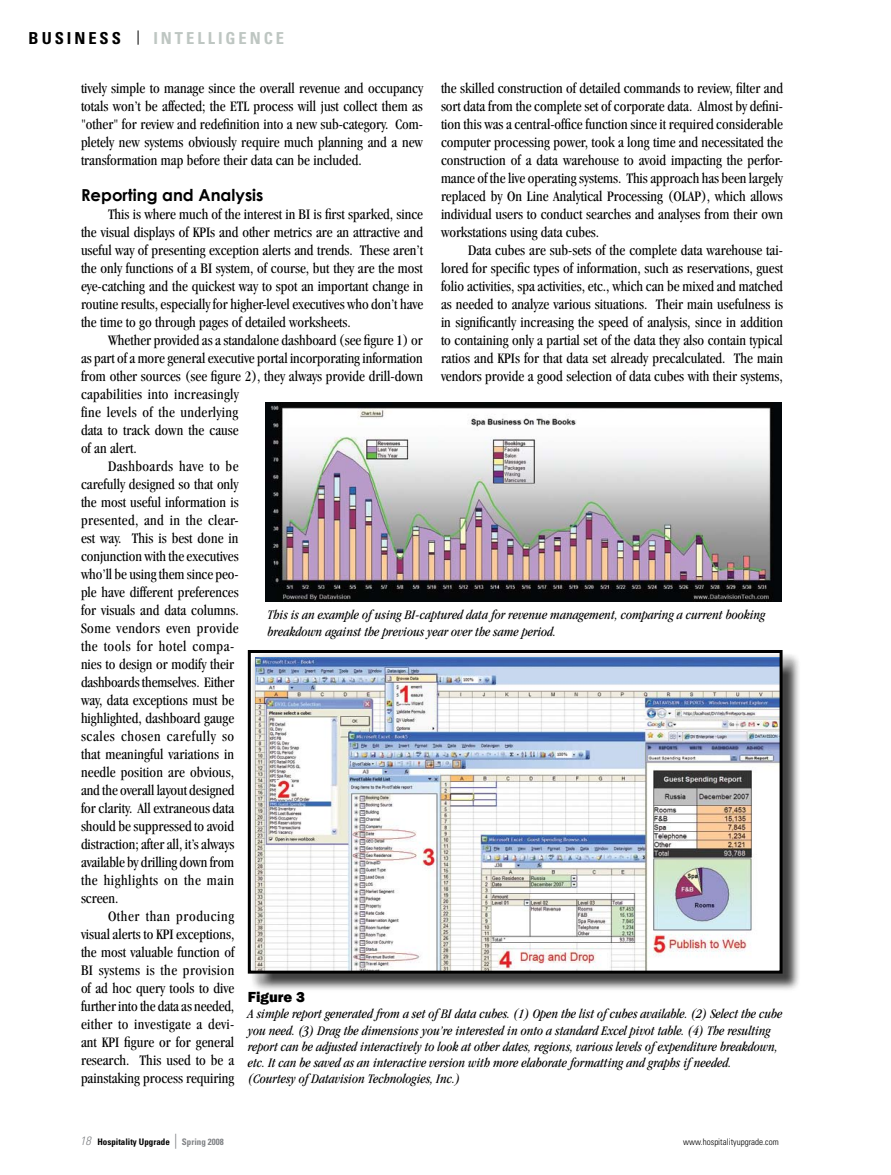
<style>
.page{position:relative;width:891px;height:1175px;background:#fff}
.page>*{position:absolute;margin:0;border:0;box-sizing:border-box;transform-origin:0 0}
.t1{font:700 16.5px "Century Gothic";color:#000}
.t2{font:700 condensed 16.5px "Univers";letter-spacing:.18em;color:#bec6c2}
.t3{font:700 condensed 16.5px "Univers";letter-spacing:.18em;color:#000}
.t4{font:condensed 15px/18px "Garamond";color:#000;text-align:justify}
.t5{font:condensed 15px "Garamond";letter-spacing:.02em;color:#000}
.t6{font:condensed 15px "Garamond";letter-spacing:.025em;color:#000}
.t7{font:condensed 15px "Garamond";letter-spacing:.035em;color:#000}
.t8{font:condensed 15px "Garamond";letter-spacing:.04em;color:#000}
.t9{font:condensed 15px "Garamond";letter-spacing:.03em;color:#000}
.t10{font:800 15px "Franklin Gothic";color:#000}
.t11{font:italic condensed 13.5px/16.2px "Garamond";color:#000}
.t12{font:700 condensed 9px "Univers";color:#000}
.t13{font:300 condensed 9px "Univers";color:#000}
.s1{font-weight:300;font-style:italic;font-size:12px;color:#808285}
.s2{font-weight:300;font-size:15px;color:#808285}
.s3{color:#808285}
</style>
<div class="page">
<img style="left:266px;top:402px;width:515px;height:199px">
<div style="left:250px;top:652px;width:557px;height:346px;background:#000;opacity:.75"></div>
<img style="left:256px;top:657px;width:523px;height:312px">
<div style="left:248px;top:650px;width:535px;height:323px;border:3px solid #000"></div>
<svg style="left:138px;top:30px;width:1px;height:15px"></svg>
<p class="t3" style="left:29px;top:28px;width:82px">BUS INESS</p>
<p class="t2" style="left:153px;top:28px;width:132px">I NTELLIGENCE</p>
<p class="t4" style="left:81px;top:79px;width:344px">tively simple to manage since the overall revenue and occupancy totals won’t be affected; the ETL process will just collect them as "other" for review and redefinition into a new sub-category. Com&shy;pletely new systems obviously require much planning and a new transformation map before their data can be included.</p>
<p class="t1" style="left:81px;top:182px;width:184px">Reporting and Analysis</p>
<p class="t4" style="left:81px;top:205px;width:344px;text-indent:27px">This is where much of the interest in BI is first sparked, since the visual displays of KPIs and other metrics are an attractive and useful way of presenting exception alerts and trends. These aren’t the only functions of a BI system, of course, but they are the most eye-catching and the quickest way to spot an important change in routine results, especially for higher-level executives who don’t have the time to go through pages of detailed worksheets.</p>
<p class="t4" style="left:108px;top:331px;width:316px">Whether provided as a standalone dashboard (see figure 1) or</p>
<p class="t4" style="left:81px;top:349px;width:343px">as part of a more general executive portal incorporating information</p>
<p class="t4" style="left:81px;top:367px;width:344px">from other sources (see figure 2), they always provide drill-down</p>
<p class="t5" style="left:81px;top:386px;width:159px">capabilities into increasingly</p>
<p class="t5" style="left:81px;top:404px;width:159px">fine levels of the underlying</p>
<p class="t4" style="left:81px;top:421px;width:159px">data to track down the cause</p>
<p class="t4" style="left:81px;top:439px;width:57px">of an alert.</p>
<p class="t6" style="left:108px;top:458px;width:132px">Dashboards have to be</p>
<p class="t4" style="left:81px;top:475px;width:159px">carefully designed so that only</p>
<p class="t4" style="left:81px;top:493px;width:159px">the most useful information is</p>
<p class="t6" style="left:81px;top:512px;width:159px">presented, and in the clear-</p>
<p class="t4" style="left:81px;top:529px;width:159px">est way. This is best done in</p>
<p class="t4" style="left:81px;top:547px;width:159px">conjunction with the executives</p>
<p class="t4" style="left:81px;top:565px;width:159px">who’ll be using them since peo-</p>
<p class="t4" style="left:81px;top:583px;width:159px">ple have different preferences</p>
<p class="t4" style="left:81px;top:601px;width:159px">for visuals and data columns.</p>
<p class="t9" style="left:81px;top:620px;width:159px">Some vendors even provide</p>
<p class="t7" style="left:81px;top:638px;width:155px">the tools for hotel compa-</p>
<p class="t4" style="left:81px;top:655px;width:155px">nies to design or modify their</p>
<p class="t4" style="left:81px;top:673px;width:155px">dashboards themselves. Either</p>
<p class="t4" style="left:81px;top:691px;width:155px">way, data exceptions must be</p>
<p class="t4" style="left:81px;top:709px;width:155px">highlighted, dashboard gauge</p>
<p class="t8" style="left:81px;top:728px;width:155px">scales chosen carefully so</p>
<p class="t4" style="left:81px;top:745px;width:155px">that meaningful variations in</p>
<p class="t4" style="left:81px;top:763px;width:155px">needle position are obvious,</p>
<p class="t4" style="left:81px;top:781px;width:155px">and the overall layout designed</p>
<p class="t4" style="left:81px;top:799px;width:155px">for clarity. All extraneous data</p>
<p class="t4" style="left:81px;top:817px;width:155px">should be suppressed to avoid</p>
<p class="t4" style="left:81px;top:835px;width:155px">distraction; after all, it’s always</p>
<p class="t4" style="left:81px;top:853px;width:155px">available by drilling down from</p>
<p class="t7" style="left:81px;top:872px;width:155px">the highlights on the main</p>
<p class="t4" style="left:81px;top:889px;width:39px">screen.</p>
<p class="t8" style="left:108px;top:908px;width:128px">Other than producing</p>
<p class="t4" style="left:81px;top:925px;width:155px">visual alerts to KPI exceptions,</p>
<p class="t4" style="left:81px;top:943px;width:155px">the most valuable function of</p>
<p class="t6" style="left:81px;top:962px;width:155px">BI systems is the provision</p>
<p class="t4" style="left:81px;top:979px;width:155px">of ad hoc query tools to dive</p>
<p class="t4" style="left:81px;top:997px;width:155px">further into the data as needed,</p>
<p class="t5" style="left:81px;top:1016px;width:155px">either to investigate a devi-</p>
<p class="t4" style="left:81px;top:1033px;width:155px">ant KPI figure or for general</p>
<p class="t4" style="left:81px;top:1051px;width:155px">research. This used to be a</p>
<p class="t4" style="left:81px;top:1069px;width:155px">painstaking process requiring</p>
<p class="t4" style="left:441px;top:79px;width:344px">the skilled construction of detailed commands to review, filter and sort data from the complete set of corporate data. Almost by defini&shy;tion this was a central-office function since it required considerable computer processing power, took a long time and necessitated the construction of a data warehouse to avoid impacting the perfor&shy;mance of the live operating systems. This approach has been largely replaced by On Line Analytical Processing (OLAP), which allows individual users to conduct searches and analyses from their own workstations using data cubes.</p>
<p class="t4" style="left:441px;top:241px;width:344px;text-indent:27px">Data cubes are sub-sets of the complete data warehouse tai&shy;lored for specific types of information, such as reservations, guest folio activities, spa activities, etc., which can be mixed and matched as needed to analyze various situations. Their main usefulness is in significantly increasing the speed of analysis, since in addition to containing only a partial set of the data they also contain typical ratios and KPIs for that data set already precalculated. The main vendors provide a good selection of data cubes with their systems,</p>
<p class="t11" style="left:268px;top:607px;width:499px">This is an example of using BI-captured data for revenue management, comparing a current booking breakdown against the previous year over the same period.</p>
<p class="t10" style="left:248px;top:987px;width:59px">Figure 3</p>
<p class="t11" style="left:248px;top:1006px;width:536px">A simple report generated from a set of BI data cubes. (1) Open the list of cubes available. (2) Select the cube you need. (3) Drag the dimensions you’re interested in onto a standard Excel pivot table. (4) The resulting report can be adjusted interactively to look at other dates, regions, various levels of expenditure breakdown, etc. It can be saved as an interactive version with more elaborate formatting and graphs if needed. (Courtesy of Datavision Technologies, Inc.)</p>
<p class="t12" style="left:80px;top:1136px;width:145px"><span class="s1">18</span> HOSPITALITY UPGRADE <span class="s2">|</span> <span class="s3">SPRING 2008</span></p>
<p class="t13" style="left:683px;top:1136px;width:97px">www.hospitalityupgrade.com</p>
</div>
